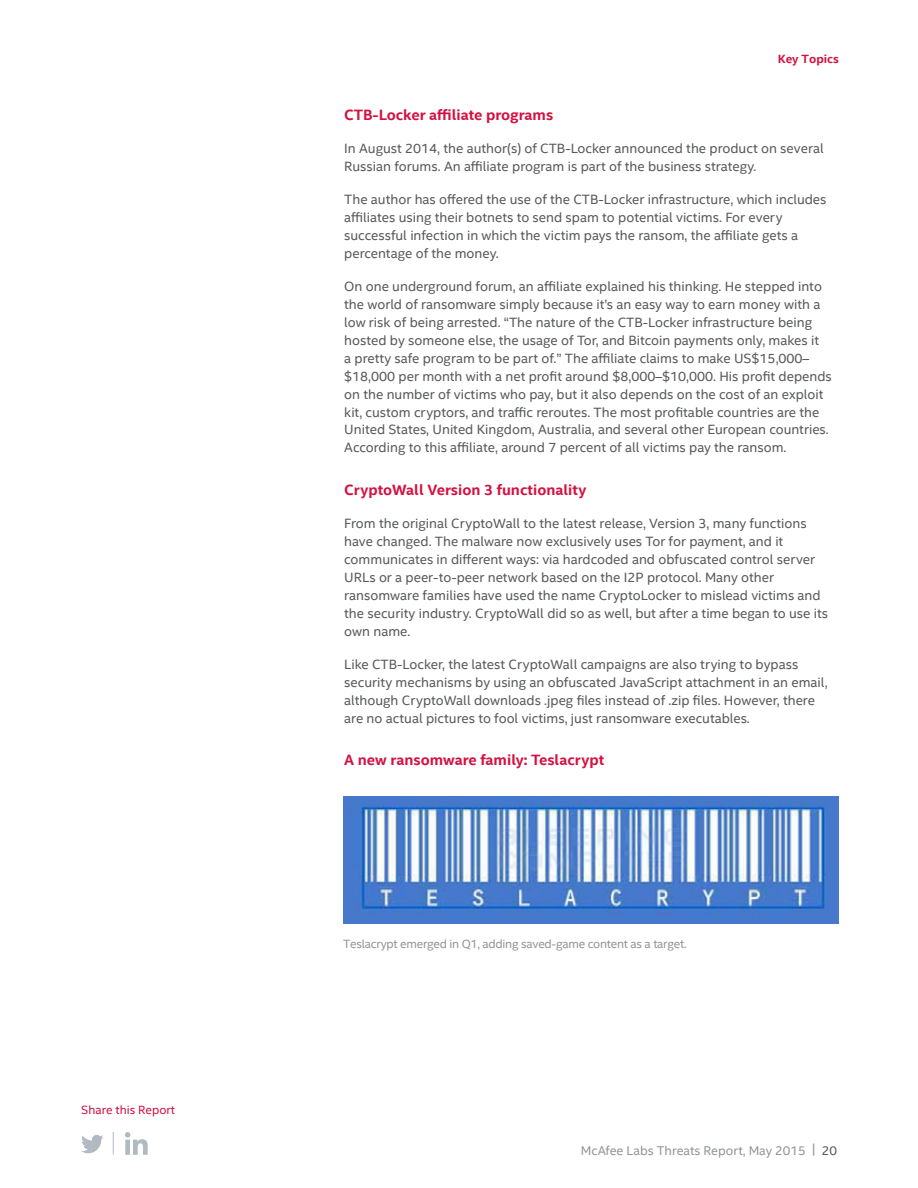
<style>
.page{position:relative;width:918px;height:1188px;background:#fff}
.page>*{position:absolute;margin:0;border:0;box-sizing:border-box;transform-origin:0 0}
.t1{font:700 15px "Intel Clear";color:#d31242}
.t2{font:13.5px/18px "Intel Clear";color:#58595b}
.t3{font:12.75px "Intel Clear";color:#939598}
.t4{font:12px "Intel Clear";letter-spacing:-.02em;color:#939598}
.t5{font:12px "Intel Clear";color:#d31242}
.t6{font:700 12px "Intel Clear";color:#d31242}
.s1{color:#58595b}
</style>
<div class="page">
<svg style="left:81px;top:1135px;width:23px;height:18px"></svg>
<svg style="left:113px;top:1132px;width:1px;height:23px"></svg>
<svg style="left:125px;top:1132px;width:23px;height:23px"></svg>
<img style="left:343px;top:797px;width:496px;height:127px">
<p class="t5" style="left:81px;top:1103px;width:95px">Share this Report</p>
<p class="t6" style="left:778px;top:52px;width:63px">Key Topics</p>
<p class="t1" style="left:344px;top:105px;width:211px">CTB-Locker affiliate programs</p>
<p class="t2" style="left:344px;top:139px;width:481px">In August 2014, the author(s) of CTB-Locker announced the product on several<br>Russian forums. An affiliate program is part of the business strategy.</p>
<p class="t2" style="left:344px;top:190px;width:484px">The author has offered the use of the CTB-Locker infrastructure, which includes affiliates using their botnets to send spam to potential victims. For every successful infection in which the victim pays the ransom, the affiliate gets a percentage of the money.</p>
<p class="t2" style="left:344px;top:277px;width:489px">On one underground forum, an affiliate explained his thinking. He stepped into the world of ransomware simply because it’s an easy way to earn money with a low risk of being arrested. “The nature of the CTB-Locker infrastructure being hosted by someone else, the usage of Tor, and Bitcoin payments only, makes it<br>a pretty safe program to be part of.” The affiliate claims to make US$15,000– $18,000 per month with a net profit around $8,000–$10,000. His profit depends on the number of victims who pay, but it also depends on the cost of an exploit kit, custom cryptors, and traffic reroutes. The most profitable countries are the United States, United Kingdom, Australia, and several other European countries.<br>According to this affiliate, around 7 percent of all victims pay the ransom.</p>
<p class="t1" style="left:344px;top:480px;width:244px">CryptoWall Version 3 functionality</p>
<p class="t2" style="left:344px;top:514px;width:485px">From the original CryptoWall to the latest release, Version 3, many functions have changed. The malware now exclusively uses Tor for payment, and it communicates in different ways: via hardcoded and obfuscated control server URLs or a peer-to-peer network based on the I2P protocol. Many other ransomware families have used the name CryptoLocker to mislead victims and the security industry. CryptoWall did so as well, but after a time began to use its own name.</p>
<p class="t2" style="left:344px;top:655px;width:485px">Like CTB-Locker, the latest CryptoWall campaigns are also trying to bypass security mechanisms by using an obfuscated JavaScript attachment in an email, although CryptoWall downloads .jpeg files instead of .zip files. However, there are no actual pictures to fool victims, just ransomware executables.</p>
<p class="t1" style="left:344px;top:750px;width:261px">A new ransomware family: Teslacrypt</p>
<p class="t4" style="left:343px;top:936px;width:345px">Teslacrypt emerged in Q1, adding saved-game content as a target.</p>
<p class="t3" style="left:581px;top:1143px;width:258px">McAfee Labs Threats Report, May 2015 | <span class="s1">20</span></p>
</div>
